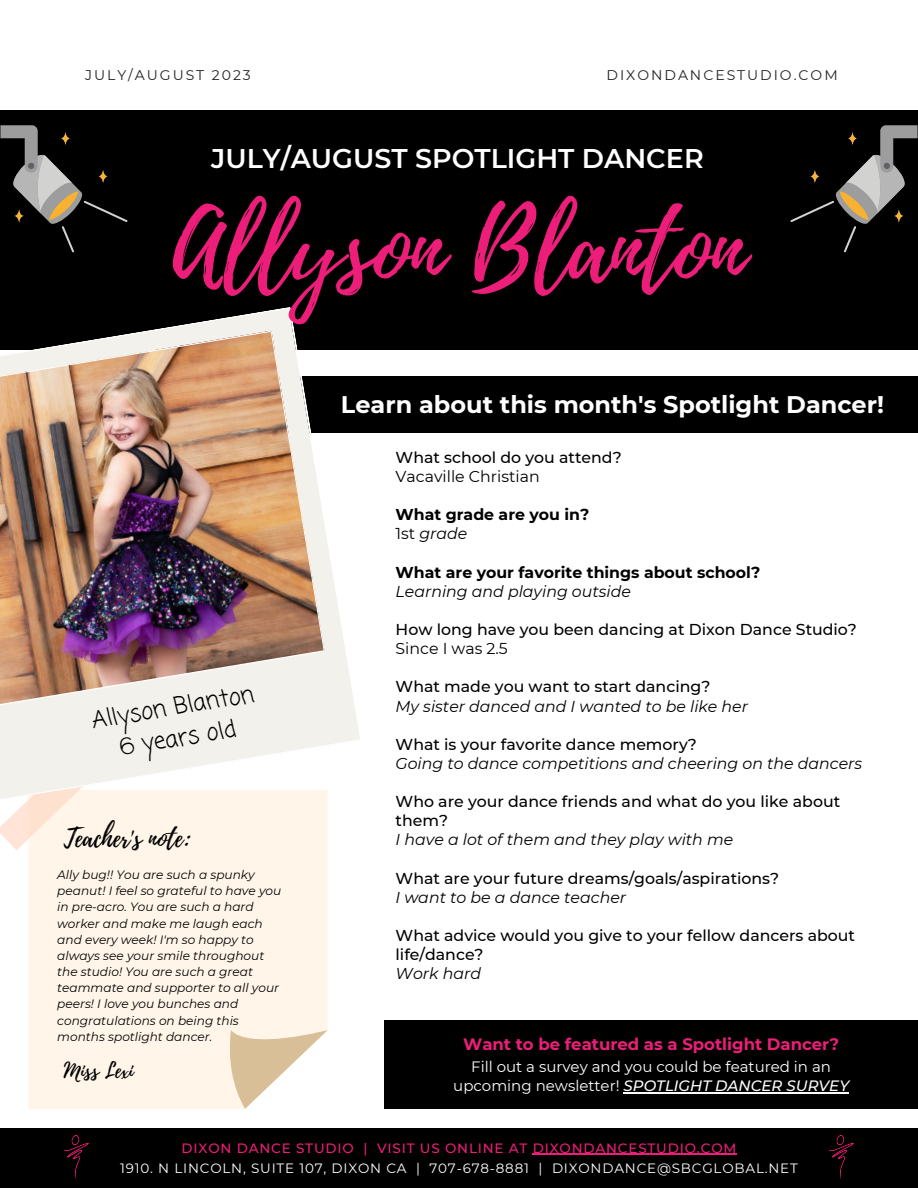
<style>
.page{position:relative;width:918px;height:1188px;background:#fff}
.page>*{position:absolute;margin:0;border:0;box-sizing:border-box;transform-origin:0 0}
.t1{font:97.2px "Playlist Script";color:#ed1e79}
.t2{font:27.6px "Playlist Script";color:#000}
.t3{font:600 27px "Montserrat";color:#fff}
.t4{font:25.5px "Playlist Script";color:#000}
.t5{font:700 24px "Montserrat";color:#fff}
.t6{font:23.1px "Coming Soon";color:#000}
.t7{font:21px "Playlist Script";color:#000}
.t8{font:700 16.5px "Montserrat";color:#ed1e79}
.t9{font:500 15.75px/19.2px "Montserrat";color:#000}
.t10{font:italic 15.75px "Montserrat";color:#000}
.t11{font:700 15.75px "Montserrat";color:#000}
.t12{font:15.75px "Montserrat";color:#000}
.t13{font:15px/19.2px "Montserrat";color:#fff;text-align:center}
.t14{font:13.95px "Montserrat";letter-spacing:.14em;color:#222}
.t15{font:13.5px "Montserrat";letter-spacing:.06em;color:#fff}
.t16{font:500 13.5px "Montserrat";letter-spacing:.06em;color:#ed1e79}
.t17{font:italic 12.15px/16.2px "Montserrat";color:#000}
.s1{font-style:normal}
.s2{font-weight:500;font-style:italic}
</style>
<div class="page">
<div style="left:0;top:1128px;width:918px;height:60px;background:#000"></div>
<hr style="left:533px;top:1154px;width:204px;height:1px;background:#ed1e79">
<img style="left:64px;top:1135px;width:25px;height:46px">
<img style="left:829px;top:1135px;width:25px;height:46px">
<div style="left:0;top:376px;width:918px;height:57px;background:#000"></div>
<div style="left:384px;top:1021px;width:534px;height:88px;background:#000"></div>
<div style="left:28px;top:802px;width:300px;height:307px;background:#fff6e9"></div>
<svg style="left:228px;top:1030px;width:100px;height:79px"></svg>
<svg style="left:0;top:802px;width:87px;height:48px;background:#ffefe3"></svg>
<hr style="left:624px;top:1092px;width:225px;height:2px;background:#fff">
<div style="left:0;top:110px;width:918px;height:239px;background:#000"></div>
<svg style="left:790px;top:125px;width:128px;height:127px"></svg>
<svg style="left:0;top:125px;width:127px;height:127px"></svg>
<svg style="left:0;top:740px;width:353px;height:62px"></svg>
<img style="left:0;top:307px;width:362px;height:433px">
<p class="t14" style="left:85px;top:66px;width:167px">JULY/AUGUST 2023</p>
<p class="t14" style="left:607px;top:66px;width:233px">DIXONDANCESTUDIO.COM</p>
<p class="t3" style="left:211px;top:142px;width:494px">JULY/AUGUST SPOTLIGHT DANCER</p>
<p class="t1" style="left:173px;top:179px;width:574px">Allyson Blanton</p>
<p class="t6" style="left:89px;top:704px;width:166px;rotate:-9deg">Allyson Blanton</p>
<p class="t6" style="left:117px;top:731px;width:119px;rotate:-9deg">6 years old</p>
<p class="t2" style="left:57px;top:816px;width:139px">Teacher's note:</p>
<p class="t4" style="left:64px;top:820px;width:129px">Teacher's note:</p>
<p class="t17" style="left:57px;top:867px;width:226px">Ally bug!! You are such a spunky peanut! I feel so grateful to have you in pre-acro. You are such a hard worker and make me laugh each and every week! I'm so happy to always see your smile throughout the studio! You are such a great teammate and supporter to all your peers! I love you bunches and congratulations on being this months spotlight dancer.</p>
<p class="t7" style="left:64px;top:1056px;width:71px">Miss Lexi</p>
<p class="t5" style="left:341px;top:390px;width:545px">Learn about this month's Spotlight Dancer!</p>
<p class="t9" style="left:396px;top:448px;width:228px">What school do you attend?</p>
<p class="t12" style="left:396px;top:467px;width:146px">Vacaville Christian</p>
<p class="t11" style="left:396px;top:505px;width:195px">What grade are you in?</p>
<p class="t10" style="left:396px;top:524px;width:73px"><span class="s1">1st</span> grade</p>
<p class="t11" style="left:396px;top:562px;width:366px">What are your favorite things about school?</p>
<p class="t10" style="left:396px;top:582px;width:237px">Learning and playing outside</p>
<p class="t9" style="left:396px;top:620px;width:463px">How long have you been dancing at Dixon Dance Studio?</p>
<p class="t12" style="left:396px;top:639px;width:114px">Since I was 2.5</p>
<p class="t9" style="left:396px;top:677px;width:316px">What made you want to start dancing?</p>
<p class="t10" style="left:396px;top:696px;width:354px">My sister danced and I wanted to be like her</p>
<p class="t9" style="left:396px;top:735px;width:303px">What is your favorite dance memory?</p>
<p class="t10" style="left:396px;top:754px;width:468px">Going to dance competitions and cheering on the dancers</p>
<p class="t9" style="left:396px;top:792px;width:446px">Who are your dance friends and what do you like about them?</p>
<p class="t10" style="left:396px;top:830px;width:339px">I have a lot of them and they play with me</p>
<p class="t9" style="left:396px;top:868px;width:385px">What are your future dreams/goals/aspirations?</p>
<p class="t10" style="left:396px;top:888px;width:232px">I want to be a dance teacher</p>
<p class="t9" style="left:396px;top:926px;width:461px">What advice would you give to your fellow dancers about life/dance?</p>
<p class="t10" style="left:396px;top:964px;width:87px">Work hard</p>
<p class="t8" style="left:463px;top:1034px;width:377px">Want to be featured as a Spotlight Dancer?</p>
<p class="t13" style="left:453px;top:1057px;width:397px">Fill out a survey and you could be featured in an upcoming newsletter! <span class="s2">SPOTLIGHT DANCER SURVEY</span></p>
<p class="t16" style="left:182px;top:1140px;width:556px">DIXON DANCE STUDIO | VISIT US ONLINE AT DIXONDANCESTUDIO.COM</p>
<p class="t15" style="left:120px;top:1160px;width:679px">1910. N LINCOLN, SUITE 107, DIXON CA | 707-678-8881 | DIXONDANCE@SBCGLOBAL.NET</p>
</div>
